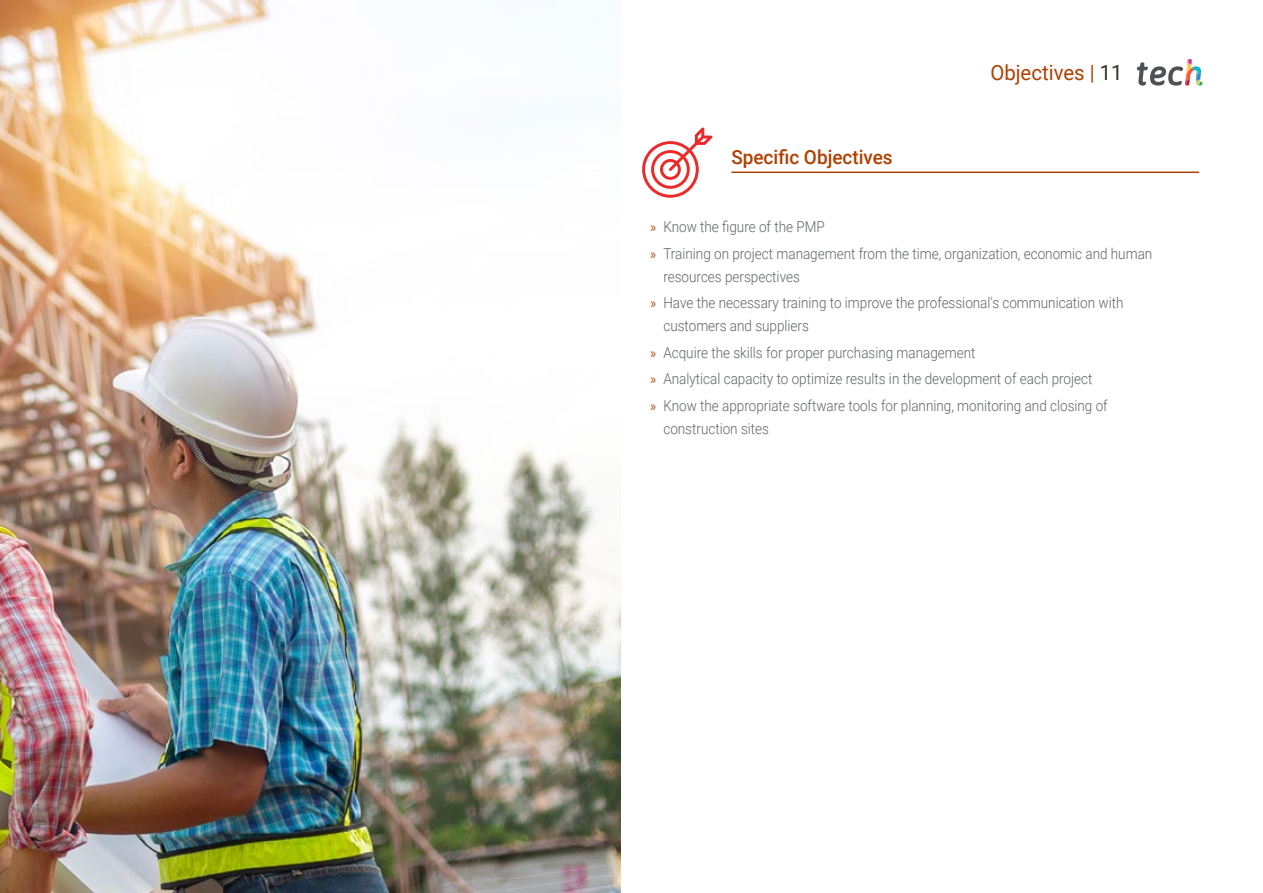
<style>
.page{position:relative;width:1263px;height:893px;background:#fff}
.page>*{position:absolute;margin:0;border:0;box-sizing:border-box;transform-origin:0 0}
.t1{font:21px "Roboto";color:#ae4000}
.t2{font:500 19.5px "Roboto";color:#ae4000}
.t3{font:300 15px/26.7px "Roboto";color:#61646a;scale:.9 1}
.s1{color:#312e20}
.s2{font-family:"Myriad Pro";font-weight:400;color:#ae4000}
</style>
<div class="page">
<img style="left:0;top:0;width:621px;height:893px">
<svg style="left:642px;top:127px;width:70px;height:71px"></svg>
<hr style="left:731px;top:172px;width:468px;height:1px;background:#ae4000">
<svg style="left:1137px;top:59px;width:65px;height:27px"></svg>
<h2 class="t2" style="left:731px;top:143px;width:163px">Specific Objectives</h2>
<h1 class="t1" style="left:990px;top:57px;width:134px">Objectives | <span class="s1">11</span></h1>
<p class="t3" style="left:651px;top:213px;width:559px"><span class="s2">»</span> Know the figure of the PMP<br><span class="s2">»</span> Training on project management from the time, organization, economic and human</p>
<p class="t3" style="left:651px;top:262px;width:527px;text-indent:13px">resources perspectives<br><span class="s2">»</span> Have the necessary training to improve the professional's communication with</p>
<p class="t3" style="left:651px;top:312px;width:509px;text-indent:13px">customers and suppliers<br><span class="s2">»</span> Acquire the skills for proper purchasing management<br><span class="s2">»</span> Analytical capacity to optimize results in the development of each project<br><span class="s2">»</span> Know the appropriate software tools for planning, monitoring and closing of</p>
<p class="t3" style="left:663px;top:414px;width:119px">construction sites</p>
</div>
